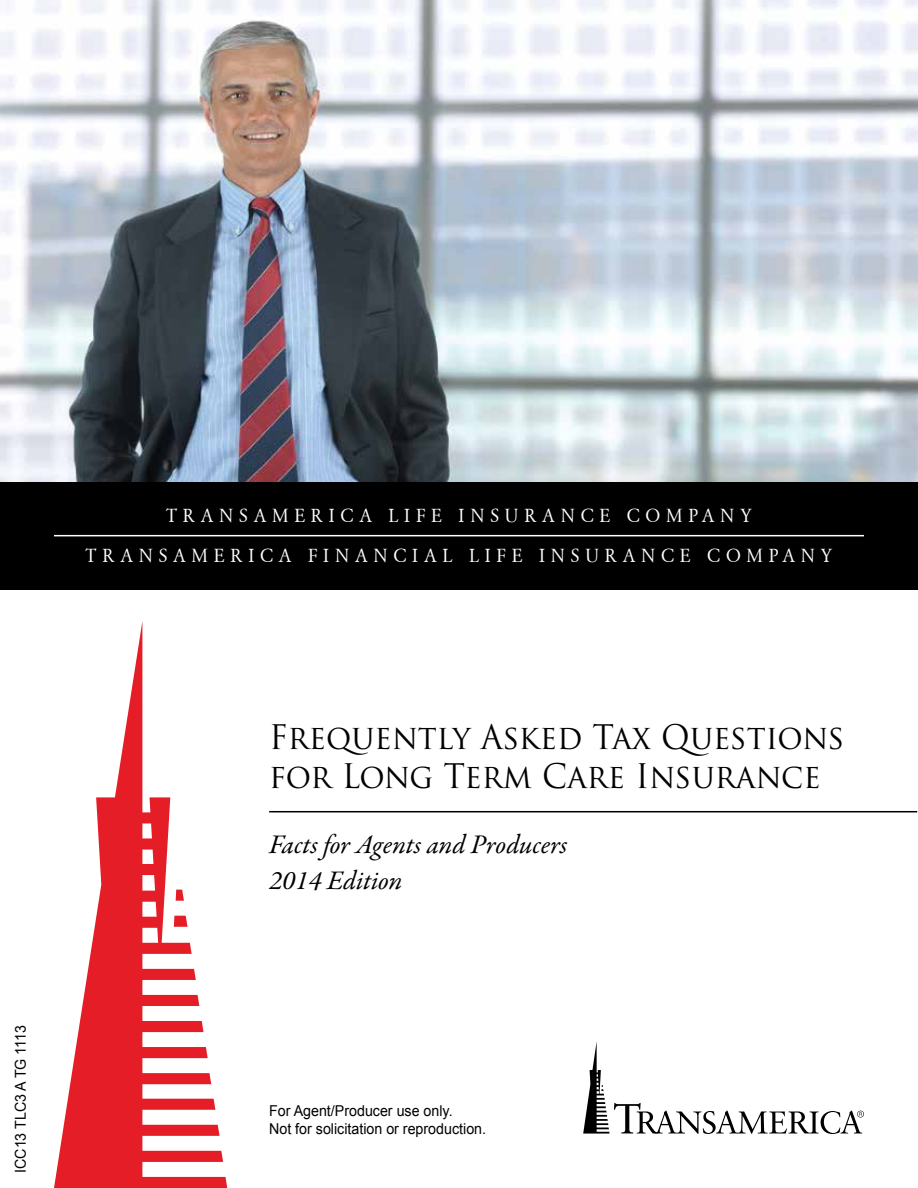
<style>
.page{position:relative;width:918px;height:1188px;background:#fff}
.page>*{position:absolute;margin:0;border:0;box-sizing:border-box;transform-origin:0 0}
.t1{font:33px/39.6px "Trajan Pro";color:#000;scale:.95 1}
.t2{font:italic 27px/36px "Garamond Premr Pro";letter-spacing:-.005em;color:#000}
.t3{font:19.2px/39.9px "Garamond Normal";letter-spacing:.3em;color:#fff;text-align:center}
.t4{font:15px/18px "Arial";color:#000;scale:.95 1}
</style>
<div class="page">
<img style="left:0;top:0;width:918px;height:482px">
<div style="left:0;top:482px;width:918px;height:108px;background:#000"></div>
<svg style="left:54px;top:621px;width:173px;height:567px"></svg>
<svg style="left:174px;top:916px;width:14px;height:11px"></svg>
<svg style="left:176px;top:890px;width:8px;height:11px"></svg>
<svg style="left:583px;top:1042px;width:281px;height:92px"></svg>
<hr style="left:269px;top:811px;width:648px;height:1px;background:#000">
<hr style="left:54px;top:535px;width:810px;height:1px;background:#fff">
<p class="t3" style="left:86px;top:496px;width:748px">TRANSAMERICA LIFE INSURANCE COMPANY<br>TRANSAMERICA FINANCIAL LIFE INSURANCE COMPANY</p>
<p class="t4" style="left:12px;top:1173px;width:157px;rotate:-90deg">ICC13 TLC3 A TG 1113</p>
<h1 class="t1" style="left:269px;top:716px;width:607px">Frequently Asked Tax Questions for Long Term Care Insurance</h1>
<h2 class="t2" style="left:269px;top:828px;width:300px">Facts for Agents and Producers<br>2014 Edition</h2>
<p class="t4" style="left:269px;top:1102px;width:230px">For Agent/Producer use only.<br>Not for solicitation or reproduction.</p>
</div>
